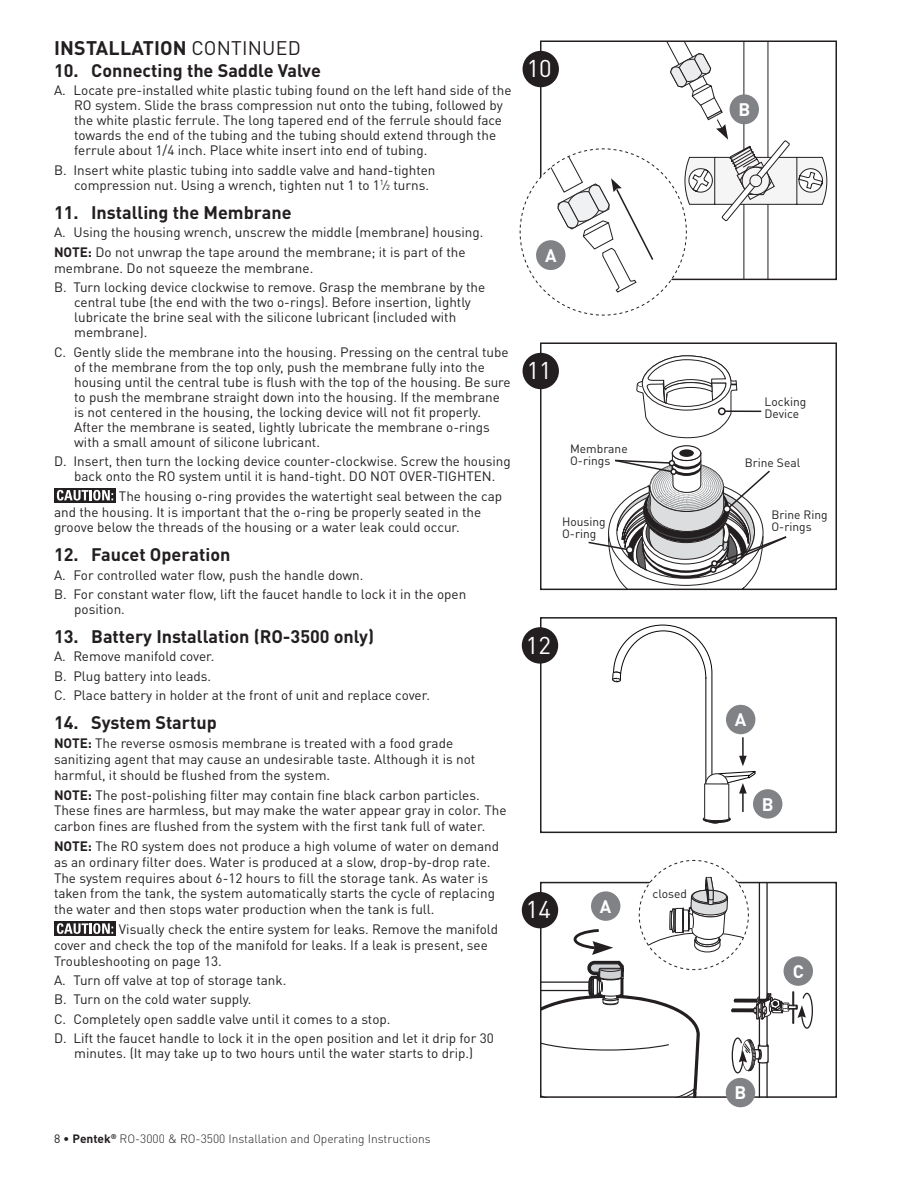
<style>
.page{position:relative;width:918px;height:1188px;background:#fff}
.page>*{position:absolute;margin:0;border:0;box-sizing:border-box;transform-origin:0 0}
.Label_Numbers{font:24px "DIN Pro";color:#fff}
.Masthead{font:700 19.5px "DIN Pro";letter-spacing:.01em;color:#231f20}
.t1{font:700 18px "DIN Pro";color:#231f20}
.Label_Letters{font:700 18px "DIN Pro";color:#fff}
.Manual_Paragraph_Tex{font:13.5px/15px "DIN Pro";color:#231f20}
.Illustration_Text{font:12px/12px "DIN Pro";color:#231f20}
.t2{font:300 12px "DIN Pro";color:#231f20}
.s1{font-weight:400}
.s2{font-size:7.35px}
.s3{font-weight:700}
</style>
<div class="page">
<div style="left:54px;top:488px;width:62px;height:14px;background:#231f20"></div>
<svg style="left:57px;top:490px;width:56px;height:11px"></svg>
<div style="left:54px;top:921px;width:62px;height:15px;background:#231f20"></div>
<svg style="left:57px;top:923px;width:56px;height:11px"></svg>
<svg style="left:519px;top:41px;width:308px;height:275px"></svg>
<div style="left:730px;top:94px;width:29px;height:30px;background:#808285;border-radius:50%"></div>
<div style="left:536px;top:240px;width:29px;height:30px;background:#808285;border-radius:50%"></div>
<svg style="left:636px;top:356px;width:101px;height:82px"></svg>
<svg style="left:672px;top:446px;width:29px;height:15px"></svg>
<div style="left:672px;top:445px;width:29px;height:16px;border:1px solid #231f20;border-radius:50%"></div>
<svg style="left:679px;top:449px;width:15px;height:8px"></svg>
<div style="left:540px;top:342px;width:297px;height:248px;border:2px solid #231f20"></div>
<hr style="left:721px;top:410px;width:40px;height:2px;background:#231f20">
<div style="left:719px;top:408px;width:6px;height:7px;background:#fff;border-radius:50%"></div>
<div style="left:718px;top:407px;width:8px;height:8px;border:2px solid #231f20;border-radius:50%"></div>
<svg style="left:587px;top:452px;width:201px;height:138px"></svg>
<div style="left:710px;top:566px;width:7px;height:7px;border:2px solid #231f20;border-radius:50%"></div>
<div style="left:523px;top:353px;width:36px;height:36px;background:#231f20;border-radius:50%"></div>
<div style="left:522px;top:892px;width:36px;height:36px;background:#231f20;border-radius:50%"></div>
<svg style="left:541px;top:860px;width:272px;height:237px"></svg>
<div style="left:591px;top:891px;width:29px;height:30px;background:#808285;border-radius:50%"></div>
<div style="left:726px;top:1078px;width:29px;height:29px;background:#808285;border-radius:50%"></div>
<div style="left:784px;top:956px;width:29px;height:30px;background:#808285;border-radius:50%"></div>
<div style="left:703px;top:816px;width:28px;height:7px;border:1px solid #211e1e;border-radius:50%"></div>
<div style="left:705px;top:784px;width:24px;height:35px;background:#fff"></div>
<svg style="left:612px;top:625px;width:100px;height:57px"></svg>
<hr style="left:712px;top:673px;width:1px;height:107px;background:#050504">
<hr style="left:706px;top:677px;width:1px;height:107px;background:#050504">
<hr style="left:704px;top:784px;width:1px;height:35px;background:#211e1e">
<hr style="left:729px;top:784px;width:1px;height:35px;background:#211e1e">
<svg style="left:704px;top:818px;width:25px;height:6px"></svg>
<div style="left:540px;top:617px;width:297px;height:216px;border:2px solid #231f20"></div>
<div style="left:522px;top:627px;width:36px;height:37px;background:#231f20;border-radius:50%"></div>
<div style="left:726px;top:705px;width:29px;height:29px;background:#808285;border-radius:50%"></div>
<hr style="left:742px;top:737px;width:2px;height:21px;background:#231f20">
<div style="left:753px;top:789px;width:29px;height:30px;background:#808285;border-radius:50%"></div>
<hr style="left:742px;top:791px;width:2px;height:21px;background:#231f20">
<svg style="left:705px;top:756px;width:50px;height:38px"></svg>
<p class="Masthead" style="left:54px;top:32px;width:248px">INSTALLATION <span class="s1">CONTINUED</span></p>
<p class="t1" style="left:54px;top:56px;width:268px">10. Connecting the Saddle Valve</p>
<p class="Manual_Paragraph_Tex" style="left:74px;top:82px;width:439px;text-indent:-20px">A. Locate pre-installed white plastic tubing found on the left hand side of the RO system. Slide the brass compression nut onto the tubing, followed by the white plastic ferrule. The long tapered end of the ferrule should face towards the end of the tubing and the tubing should extend through the ferrule about 1/4 inch. Place white insert into end of tubing.</p>
<p class="Manual_Paragraph_Tex" style="left:74px;top:161px;width:363px;text-indent:-20px">B. Insert white plastic tubing into saddle valve and hand-tighten compression nut. Using a wrench, tighten nut 1 to 1<sup>1</sup>⁄<span class="s2">2</span> turns.</p>
<p class="t1" style="left:54px;top:197px;width:239px">11. Installing the Membrane</p>
<p class="Manual_Paragraph_Tex" style="left:54px;top:223px;width:431px">A. Using the housing wrench, unscrew the middle (membrane) housing.</p>
<p class="Manual_Paragraph_Tex" style="left:54px;top:243px;width:413px;line-height:15.8px"><span class="s3">NOTE:</span> Do not unwrap the tape around the membrane; it is part of the membrane. Do not squeeze the membrane.</p>
<p class="Manual_Paragraph_Tex" style="left:74px;top:279px;width:413px;text-indent:-20px">B. Turn locking device clockwise to remove. Grasp the membrane by the central tube (the end with the two o-rings). Before insertion, lightly lubricate the brine seal with the silicone lubricant (included with membrane).</p>
<p class="Manual_Paragraph_Tex" style="left:74px;top:343px;width:438px;text-indent:-20px">C. Gently slide the membrane into the housing. Pressing on the central tube of the membrane from the top only, push the membrane fully into the housing until the central tube is flush with the top of the housing. Be sure to push the membrane straight down into the housing. If the membrane is not centered in the housing, the locking device will not fit properly.<br>After the membrane is seated, lightly lubricate the membrane o-rings with a small amount of silicone lubricant.</p>
<p class="Manual_Paragraph_Tex" style="left:54px;top:452px;width:458px;text-align:center">D. Insert, then turn the locking device counter-clockwise. Screw the housing back onto the RO system until it is hand-tight. DO NOT OVER-TIGHTEN.</p>
<p class="Manual_Paragraph_Tex" style="left:54px;top:487px;width:450px;line-height:15.8px;text-indent:65px">The housing o-ring provides the watertight seal between the cap and the housing. It is important that the o-ring be properly seated in the groove below the threads of the housing or a water leak could occur.</p>
<p class="t1" style="left:54px;top:540px;width:178px">12. Faucet Operation</p>
<p class="Manual_Paragraph_Tex" style="left:54px;top:566px;width:311px">A. For controlled water flow, push the handle down.</p>
<p class="Manual_Paragraph_Tex" style="left:74px;top:585px;width:394px;text-indent:-20px">B. For constant water flow, lift the faucet handle to lock it in the open position.</p>
<p class="t1" style="left:54px;top:622px;width:322px">13. Battery Installation (RO-3500 only)</p>
<p class="Manual_Paragraph_Tex" style="left:54px;top:648px;width:162px">A. Remove manifold cover.</p>
<p class="Manual_Paragraph_Tex" style="left:54px;top:667px;width:159px">B. Plug battery into leads.</p>
<p class="Manual_Paragraph_Tex" style="left:54px;top:686px;width:377px">C. Place battery in holder at the front of unit and replace cover.</p>
<p class="t1" style="left:54px;top:708px;width:164px">14. System Startup</p>
<p class="Manual_Paragraph_Tex" style="left:54px;top:734px;width:423px;line-height:15.8px"><span class="s3">NOTE:</span> The reverse osmosis membrane is treated with a food grade sanitizing agent that may cause an undesirable taste. Although it is not harmful, it should be flushed from the system.</p>
<p class="Manual_Paragraph_Tex" style="left:54px;top:786px;width:454px;line-height:15.8px"><span class="s3">NOTE:</span> The post-polishing filter may contain fine black carbon particles.<br>These fines are harmless, but may make the water appear gray in color. The carbon fines are flushed from the system with the first tank full of water.</p>
<p class="Manual_Paragraph_Tex" style="left:54px;top:837px;width:447px;line-height:15.8px"><span class="s3">NOTE:</span> The RO system does not produce a high volume of water on demand as an ordinary filter does. Water is produced at a slow, drop-by-drop rate.<br>The system requires about 6-12 hours to fill the storage tank. As water is taken from the tank, the system automatically starts the cycle of replacing the water and then stops water production when the tank is full.</p>
<p class="Manual_Paragraph_Tex" style="left:54px;top:920px;width:446px;line-height:15.8px;text-indent:65px">Visually check the entire system for leaks. Remove the manifold cover and check the top of the manifold for leaks. If a leak is present, see<br>Troubleshooting on page 13.</p>
<p class="Manual_Paragraph_Tex" style="left:54px;top:971px;width:234px">A. Turn off valve at top of storage tank.</p>
<p class="Manual_Paragraph_Tex" style="left:54px;top:991px;width:199px">B. Turn on the cold water supply.</p>
<p class="Manual_Paragraph_Tex" style="left:54px;top:1010px;width:338px">C. Completely open saddle valve until it comes to a stop.</p>
<p class="Manual_Paragraph_Tex" style="left:54px;top:1029px;width:441px;text-align:center">D. Lift the faucet handle to lock it in the open position and let it drip for 30 minutes. (It may take up to two hours until the water starts to drip.)</p>
<p class="Label_Numbers" style="left:527px;top:50px;width:27px">10</p>
<p class="Label_Letters" style="left:545px;top:240px;width:13px">A</p>
<p class="Label_Numbers" style="left:527px;top:352px;width:27px">11</p>
<p class="Illustration_Text" style="left:570px;top:442px;width:59px">Membrane<br>O-rings</p>
<p class="Illustration_Text" style="left:562px;top:514px;width:45px">Housing<br>O-ring</p>
<p class="Label_Numbers" style="left:526px;top:626px;width:27px">12</p>
<p class="Label_Numbers" style="left:526px;top:891px;width:27px">14</p>
<p class="Label_Letters" style="left:600px;top:891px;width:13px">A</p>
<p class="Illustration_Text" style="left:653px;top:886px;width:36px">closed</p>
<p class="t2" style="left:54px;top:1130px;width:378px"><span class="s1">8 •</span> <span class="s3">Pentek</span><sup>®</sup> RO-3000 &amp; RO-3500 Installation and Operating Instructions</p>
<p class="Label_Letters" style="left:738px;top:95px;width:13px">B</p>
<p class="Illustration_Text" style="left:765px;top:394px;width:43px">Locking<br>Device</p>
<p class="Illustration_Text" style="left:745px;top:456px;width:57px">Brine Seal</p>
<p class="Illustration_Text" style="left:771px;top:507px;width:58px">Brine Ring<br>O-rings</p>
<p class="Label_Letters" style="left:735px;top:705px;width:13px">A</p>
<p class="Label_Letters" style="left:762px;top:789px;width:13px">B</p>
<p class="Label_Letters" style="left:735px;top:1078px;width:13px">B</p>
<p class="Label_Letters" style="left:793px;top:956px;width:13px">C</p>
</div>
